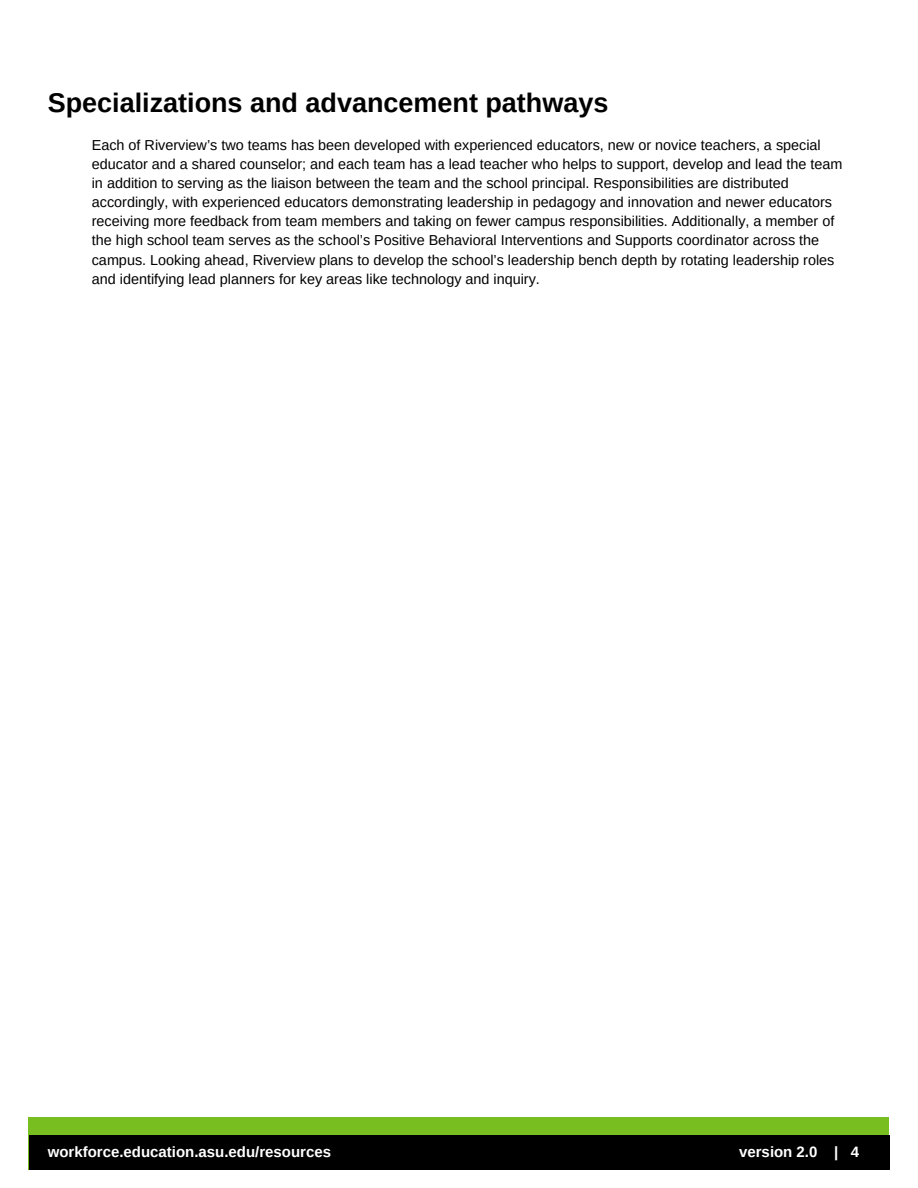
<style>
.page{position:relative;width:918px;height:1188px;background:#fff}
.page>*{position:absolute;margin:0;border:0;box-sizing:border-box;transform-origin:0 0}
.t1{font:700 27px "Arimo";color:#000}
.t2{font:700 15px "Arimo";color:#fff}
.t3{font:14.4px/19.2px "Arimo";color:#000}
</style>
<div class="page">
<div style="left:29px;top:1118px;width:860px;height:52px;background:#78be20"></div>
<div style="left:29px;top:1135px;width:860px;height:35px;background:#000"></div>
<p class="t1" style="left:48px;top:88px;width:562px">Specializations and advancement pathways</p>
<p class="t3" style="left:92px;top:135px;width:752px">Each of Riverview’s two teams has been developed with experienced educators, new or novice teachers, a special educator and a shared counselor; and each team has a lead teacher who helps to support, develop and lead the team in addition to serving as the liaison between the team and the school principal. Responsibilities are distributed accordingly, with experienced educators demonstrating leadership in pedagogy and innovation and newer educators receiving more feedback from team members and taking on fewer campus responsibilities. Additionally, a member of the high school team serves as the school’s Positive Behavioral Interventions and Supports coordinator across the campus. Looking ahead, Riverview plans to develop the school’s leadership bench depth by rotating leadership roles and identifying lead planners for key areas like technology and inquiry.</p>
<p class="t2" style="left:48px;top:1144px;width:285px">workforce.education.asu.edu/resources</p>
<p class="t2" style="left:739px;top:1144px;width:121px">version 2.0 | 4</p>
</div>
